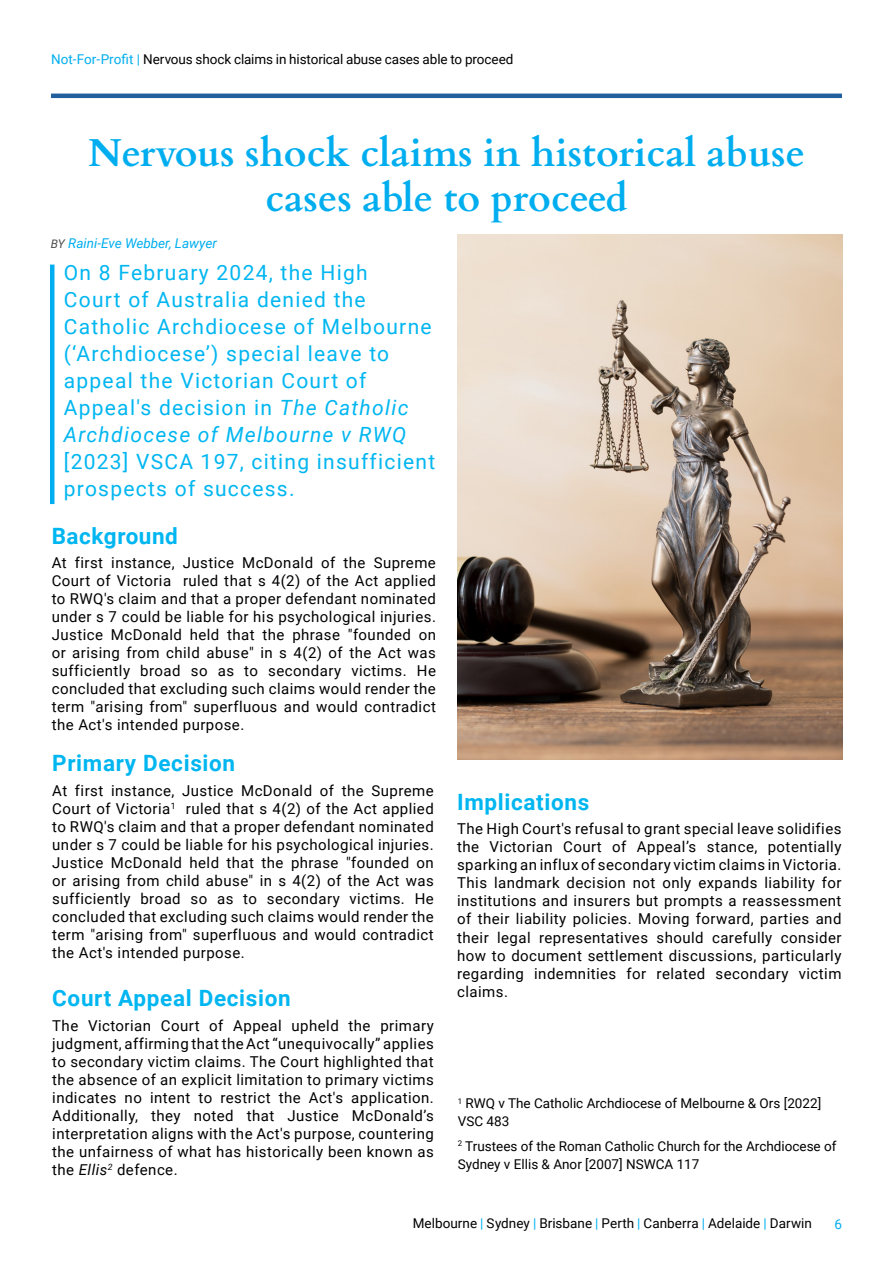
<style>
.page{position:relative;width:893px;height:1263px;background:#fff}
.page>*{position:absolute;margin:0;border:0;box-sizing:border-box;transform-origin:0 0}
.t1{font:700 39px/45px "Cardo";color:#00aeef;text-align:center}
.t2{font:700 22.5px "Roboto";letter-spacing:.03em;color:#00b6f1}
.t3{font:21px/27px "Roboto";letter-spacing:.06em;color:#00b6f1}
.t4{font:15px/18px "Roboto";letter-spacing:.03em;color:#000;text-align:justify}
.t5{font:13.5px/18px "Roboto";color:#000}
.t6{font:italic 13.5px "Roboto";color:#00aeef}
.t7{font:13.5px "Roboto";color:#00aeef}
.s1{color:#00aeef}
.s2{font-size:12px;color:#4d4d4f}
.s3{font-style:italic}
</style>
<div class="page">
<hr style="left:51px;top:94px;width:791px;height:4px;background:#215e9e">
<hr style="left:50px;top:265px;width:4px;height:239px;background:#00aeef">
<img style="left:457px;top:234px;width:385px;height:525px">
<p class="t5" style="left:51px;top:50px;width:464px"><span class="s1">Not-For-Profit |</span> Nervous shock claims in historical abuse cases able to proceed</p>
<h1 class="t1" style="left:88px;top:127px;width:718px">Nervous shock claims in historical abuse cases able to proceed</h1>
<p class="t6" style="left:51px;top:233px;width:167px"><span class="s2">BY</span> Raini-Eve Webber, Lawyer</p>
<h3 class="t3" style="left:64px;top:259px;width:369px">On 8 February 2024, the High<br>Court of Australia denied the<br>Catholic Archdiocese of Melbourne (‘Archdiocese’) special leave to appeal the Victorian Court of<br>Appeal's decision in <span class="s3">The Catholic<br>Archdiocese of Melbourne v RWQ</span></h3>
<h3 class="t3" style="left:64px;top:448px;width:373px">[2023] VSCA 197, citing insufficient prospects of success.</h3>
<h2 class="t2" style="left:52px;top:520px;width:128px">Background</h2>
<p class="t4" style="left:52px;top:553px;width:386px">At first instance, Justice McDonald of the Supreme Court of Victoria ruled that s 4(2) of the Act applied to RWQ's claim and that a proper defendant nominated under s 7 could be liable for his psychological injuries.<br>Justice McDonald held that the phrase "founded on or arising from child abuse" in s 4(2) of the Act was sufficiently broad so as to secondary victims. He concluded that excluding such claims would render the term "arising from" superfluous and would contradict the Act's intended purpose.</p>
<h2 class="t2" style="left:52px;top:747px;width:184px">Primary Decision</h2>
<p class="t4" style="left:52px;top:781px;width:383px">At first instance, Justice McDonald of the Supreme Court of Victoria<sup>1</sup> ruled that s 4(2) of the Act applied to RWQ's claim and that a proper defendant nominated under s 7 could be liable for his psychological injuries.<br>Justice McDonald held that the phrase "founded on or arising from child abuse" in s 4(2) of the Act was sufficiently broad so as to secondary victims. He concluded that excluding such claims would render the term "arising from" superfluous and would contradict the Act's intended purpose.</p>
<h2 class="t2" style="left:52px;top:982px;width:240px">Court Appeal Decision</h2>
<p class="t4" style="left:52px;top:1016px;width:383px">The Victorian Court of Appeal upheld the primary judgment, affirming that the Act “unequivocally” applies to secondary victim claims. The Court highlighted that the absence of an explicit limitation to primary victims indicates no intent to restrict the Act's application.<br>Additionally, they noted that Justice McDonald’s interpretation aligns with the Act's purpose, countering the unfairness of what has historically been known as the <span class="s3">Ellis</span><sup>2</sup> defence.</p>
<h2 class="t2" style="left:457px;top:786px;width:134px">Implications</h2>
<p class="t4" style="left:457px;top:819px;width:386px">The High Court's refusal to grant special leave solidifies the Victorian Court of Appeal’s stance, potentially sparking an influx of secondary victim claims in Victoria.<br>This landmark decision not only expands liability for institutions and insurers but prompts a reassessment of their liability policies. Moving forward, parties and their legal representatives should carefully consider how to document settlement discussions, particularly regarding indemnities for related secondary victim claims.</p>
<p class="t5" style="left:458px;top:1094px;width:365px"><sup>1</sup> RWQ v The Catholic Archdiocese of Melbourne &amp; Ors [2022]<br>VSC 483</p>
<p class="t5" style="left:458px;top:1136px;width:380px"><sup>2</sup> Trustees of the Roman Catholic Church for the Archdiocese of<br>Sydney v Ellis &amp; Anor [2007] NSWCA 117</p>
<p class="t5" style="left:413px;top:1214px;width:401px">Melbourne <span class="s1">|</span> Sydney <span class="s1">|</span> Brisbane <span class="s1">|</span> Perth <span class="s1">|</span> Canberra <span class="s1">|</span> Adelaide <span class="s1">|</span> Darwin</p>
<p class="t7" style="left:834px;top:1215px;width:9px">6</p>
</div>
